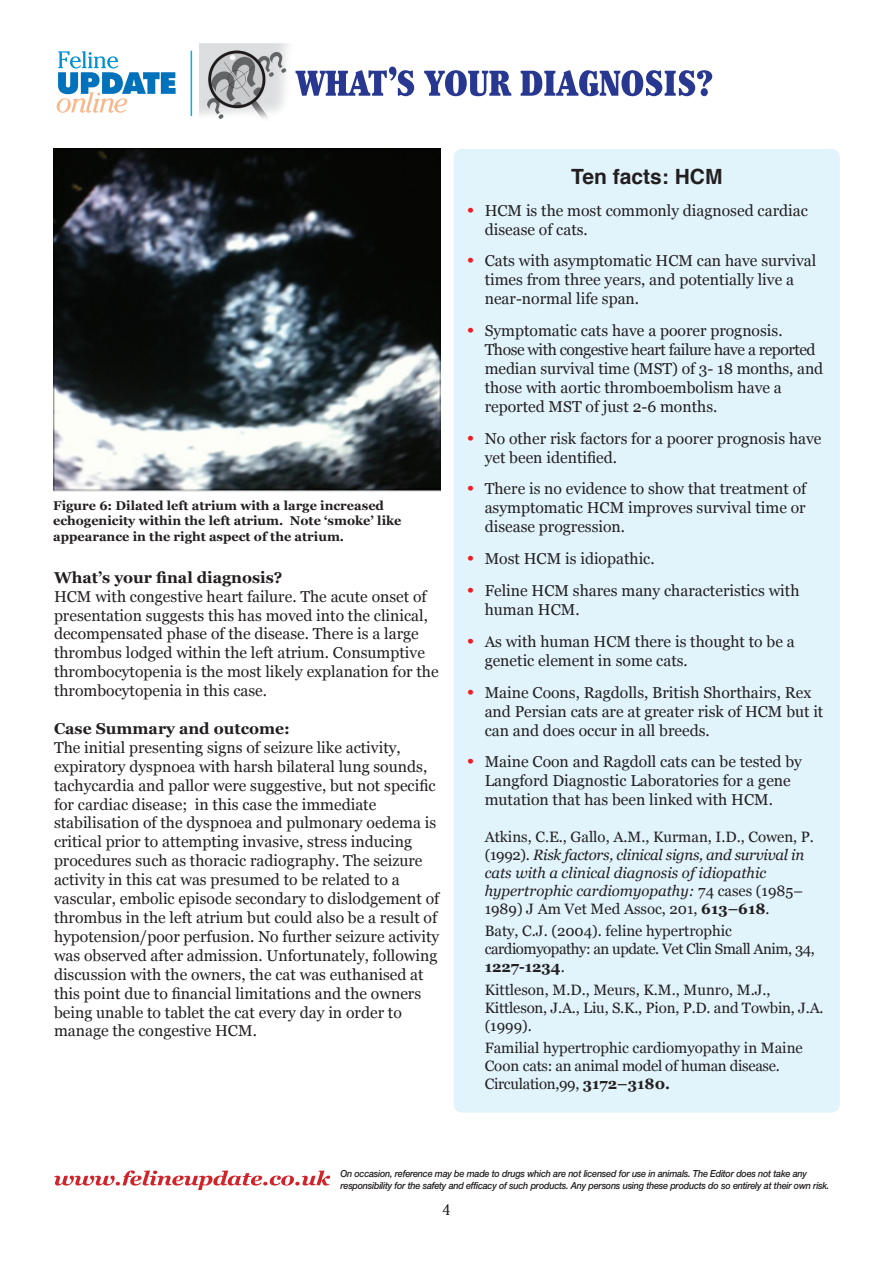
<style>
.page{position:relative;width:893px;height:1263px;background:#fff}
.page>*{position:absolute;margin:0;border:0;box-sizing:border-box;transform-origin:0 0}
.t1{font:700 21px "Helvetica";color:#231f20}
.t2{font:15.75px/18.9px "Georgia";color:#231f20}
.t3{font:700 15.75px "Georgia";color:#231f20}
.t4{font:italic 15px/18px "Georgia";color:#231f20}
.t5{font:15px/18px "Georgia";letter-spacing:-.01em;color:#231f20}
.t6{font:15px/18px "Georgia";letter-spacing:-.03em;color:#231f20}
.t7{font:15px "Cheltenham";color:#231f20}
.t8{font:700 12.75px/15.3px "Georgia";color:#231f20}
.t9{font:italic 500 9.75px/12px "Helvetica Neue";letter-spacing:-.03em;color:#231f20;scale:.93 1}
.s1{font-size:19.5px;color:#ee1d23}
.s2{font-style:normal}
.s3{font-weight:700;font-style:normal}
.s4{font-weight:700}
</style>
<div class="page">
<div style="left:454px;top:149px;width:386px;height:964px;background:#e1f4fc;border-radius:9px"></div>
<hr style="left:191px;top:51px;width:1px;height:65px;background:#00aeef">
<svg style="left:57px;top:51px;width:119px;height:62px"></svg>
<img style="left:53px;top:149px;width:387px;height:342px">
<svg style="left:54px;top:1170px;width:276px;height:20px"></svg>
<img style="left:200px;top:43px;width:96px;height:76px">
<svg style="left:424px;top:70px;width:87px;height:26px"></svg>
<svg style="left:521px;top:70px;width:191px;height:26px"></svg>
<svg style="left:296px;top:67px;width:118px;height:29px"></svg>
<p class="t8" style="left:53px;top:497px;width:350px">Figure 6: Dilated left atrium with a large increased echogenicity within the left atrium. Note ‘smoke’ like appearance in the right aspect of the atrium.</p>
<p class="t3" style="left:54px;top:565px;width:230px">What’s your final diagnosis?</p>
<p class="t2" style="left:54px;top:586px;width:386px">HCM with congestive heart failure. The acute onset of presentation suggests this has moved into the clinical, decompensated phase of the disease. There is a large thrombus lodged within the left atrium. Consumptive thrombocytopenia is the most likely explanation for the thrombocytopenia in this case.</p>
<p class="t3" style="left:54px;top:717px;width:237px">Case Summary and outcome:</p>
<p class="t2" style="left:54px;top:737px;width:387px">The initial presenting signs of seizure like activity, expiratory dyspnoea with harsh bilateral lung sounds, tachycardia and pallor were suggestive, but not specific for cardiac disease; in this case the immediate stabilisation of the dyspnoea and pulmonary oedema is critical prior to attempting invasive, stress inducing procedures such as thoracic radiography. The seizure activity in this cat was presumed to be related to a vascular, embolic episode secondary to dislodgement of thrombus in the left atrium but could also be a result of hypotension/poor perfusion. No further seizure activity was observed after admission. Unfortunately, following discussion with the owners, the cat was euthanised at this point due to financial limitations and the owners being unable to tablet the cat every day in order to manage the congestive HCM.</p>
<h1 class="t1" style="left:571px;top:159px;width:153px">Ten facts: HCM</h1>
<p class="t2" style="left:485px;top:200px;width:325px;text-indent:-18px"><span class="s1">•</span> HCM is the most commonly diagnosed cardiac disease of cats.</p>
<p class="t2" style="left:485px;top:251px;width:333px;text-indent:-18px"><span class="s1">•</span> Cats with asymptomatic HCM can have survival times from three years, and potentially live a near-normal life span.</p>
<p class="t2" style="left:485px;top:321px;width:340px;text-indent:-18px"><span class="s1">•</span> Symptomatic cats have a poorer prognosis.<br>Those with congestive heart failure have a reported median survival time (MST) of 3- 18 months, and those with aortic thromboembolism have a reported MST of just 2-6 months.</p>
<p class="t2" style="left:485px;top:428px;width:338px;text-indent:-18px"><span class="s1">•</span> No other risk factors for a poorer prognosis have yet been identified.</p>
<p class="t2" style="left:485px;top:479px;width:323px;text-align:justify;text-indent:-18px"><span class="s1">•</span> There is no evidence to show that treatment of asymptomatic HCM improves survival time or disease progression.</p>
<p class="t2" style="left:467px;top:549px;width:189px"><span class="s1">•</span> Most HCM is idiopathic.</p>
<p class="t2" style="left:485px;top:581px;width:316px;text-indent:-18px"><span class="s1">•</span> Feline HCM shares many characteristics with human HCM.</p>
<p class="t2" style="left:485px;top:631px;width:311px;text-indent:-18px"><span class="s1">•</span> As with human HCM there is thought to be a genetic element in some cats.</p>
<p class="t2" style="left:485px;top:682px;width:340px;text-indent:-18px"><span class="s1">•</span> Maine Coons, Ragdolls, British Shorthairs, Rex and Persian cats are at greater risk of HCM but it can and does occur in all breeds.</p>
<p class="t2" style="left:485px;top:752px;width:319px;text-indent:-18px"><span class="s1">•</span> Maine Coon and Ragdoll cats can be tested by<br>Langford Diagnostic Laboratories for a gene mutation that has been linked with HCM.</p>
<p class="t4" style="left:485px;top:827px;width:331px"><span class="s2">Atkins, C.E., Gallo, A.M., Kurman, I.D., Cowen, P. (1992).</span> Risk factors, clinical signs, and survival in cats with a clinical diagnosis of idiopathic hypertrophic cardiomyopathy: <span class="s2">74 cases (1985– 1989) J Am Vet Med Assoc, 201,</span> <span class="s3">613–618</span><span class="s2">.</span></p>
<p class="t6" style="left:485px;top:921px;width:332px">Baty, C.J. (2004). feline hypertrophic cardiomyopathy: an update. Vet Clin Small Anim, 34,<br><span class="s4">1227-1234</span>.</p>
<p class="t5" style="left:485px;top:980px;width:340px">Kittleson, M.D., Meurs, K.M., Munro, M.J.,<br>Kittleson, J.A., Liu, S.K., Pion, P.D. and Towbin, J.A. (1999).</p>
<p class="t5" style="left:485px;top:1038px;width:320px">Familial hypertrophic cardiomyopathy in Maine<br>Coon cats: an animal model of human disease.<br>Circulation,99, <span class="s4">3172–3180.</span></p>
<p class="t9" style="left:340px;top:1168px;width:527px">On occasion, reference may be made to drugs which are not licensed for use in animals. The Editor does not take any responsibility for the safety and efficacy of such products. Any persons using these products do so entirely at their own risk.</p>
<p class="t7" style="left:443px;top:1201px;width:9px">4</p>
</div>
